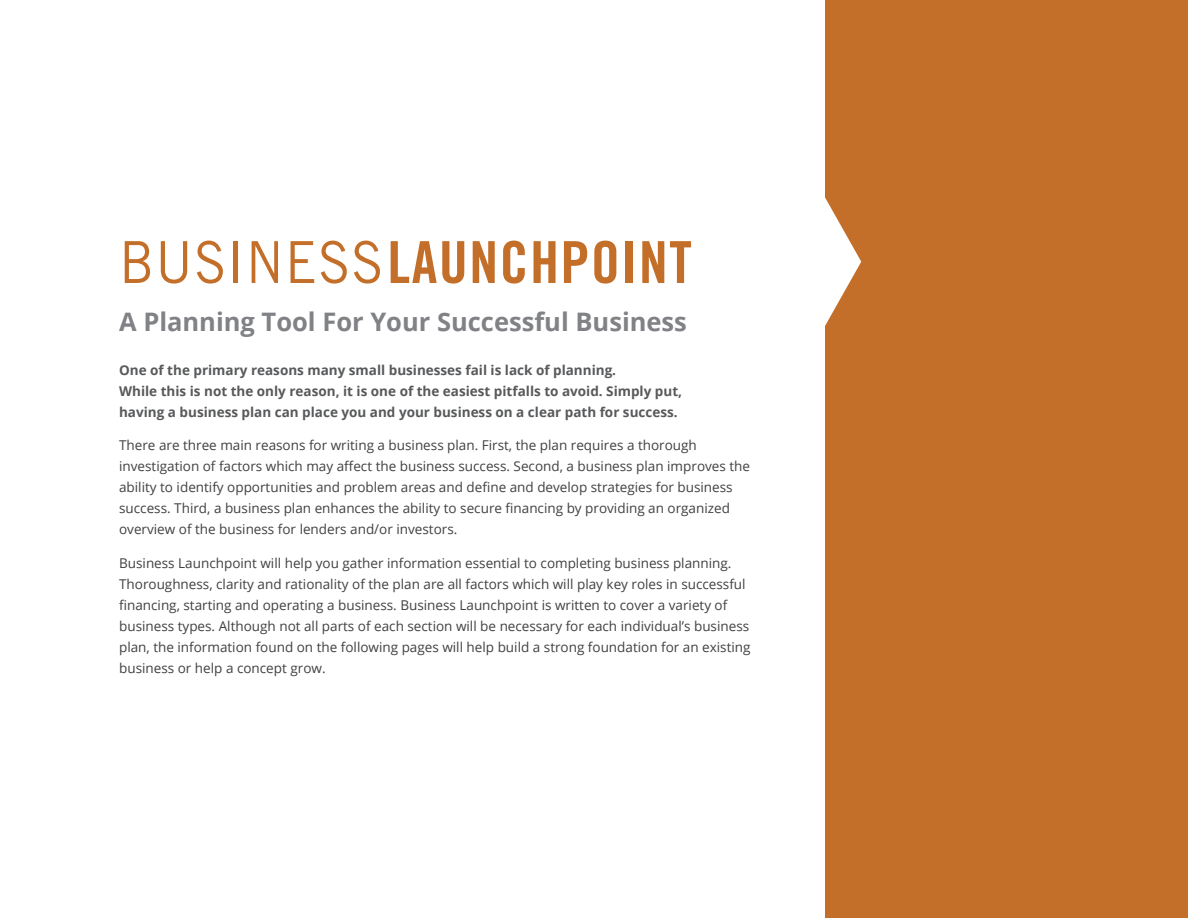
<style>
.page{position:relative;width:1188px;height:918px;background:#fff}
.page>*{position:absolute;margin:0;border:0;box-sizing:border-box;transform-origin:0 0}
.t1{font:57.9px "Trade Gothic Bold Cond Twenty";letter-spacing:.025em;color:#c36e29}
.t2{font:700 25.5px "Open Sans";color:#808285}
.t3{font:13.5px/21px "Open Sans";color:#414042}
.t4{font:700 13.5px/21px "Open Sans";color:#58595b}
.s1{font-family:"Trade Gothic"}
</style>
<div class="page">
<div style="left:825px;top:0;width:363px;height:918px;background:#c36e29"></div>
<svg style="left:825px;top:197px;width:36px;height:129px"></svg>
<h1 class="t1" style="left:119px;top:227px;width:574px"><span class="s1">BUSINESS</span>LAUNCHPOINT</h1>
<h2 class="t2" style="left:119px;top:304px;width:569px">A Planning Tool For Your Successful Business</h2>
<p class="t4" style="left:119px;top:359px;width:565px">One of the primary reasons many small businesses fail is lack of planning.<br>While this is not the only reason, it is one of the easiest pitfalls to avoid. Simply put, having a business plan can place you and your business on a clear path for success.</p>
<p class="t3" style="left:119px;top:434px;width:632px">There are three main reasons for writing a business plan. First, the plan requires a thorough investigation of factors which may affect the business success. Second, a business plan improves the ability to identify opportunities and problem areas and define and develop strategies for business success. Third, a business plan enhances the ability to secure financing by providing an organized overview of the business for lenders and/or investors.</p>
<p class="t3" style="left:119px;top:552px;width:633px">Business Launchpoint will help you gather information essential to completing business planning.<br>Thoroughness, clarity and rationality of the plan are all factors which will play key roles in successful financing, starting and operating a business. Business Launchpoint is written to cover a variety of business types. Although not all parts of each section will be necessary for each individual’s business plan, the information found on the following pages will help build a strong foundation for an existing business or help a concept grow.</p>
</div>
